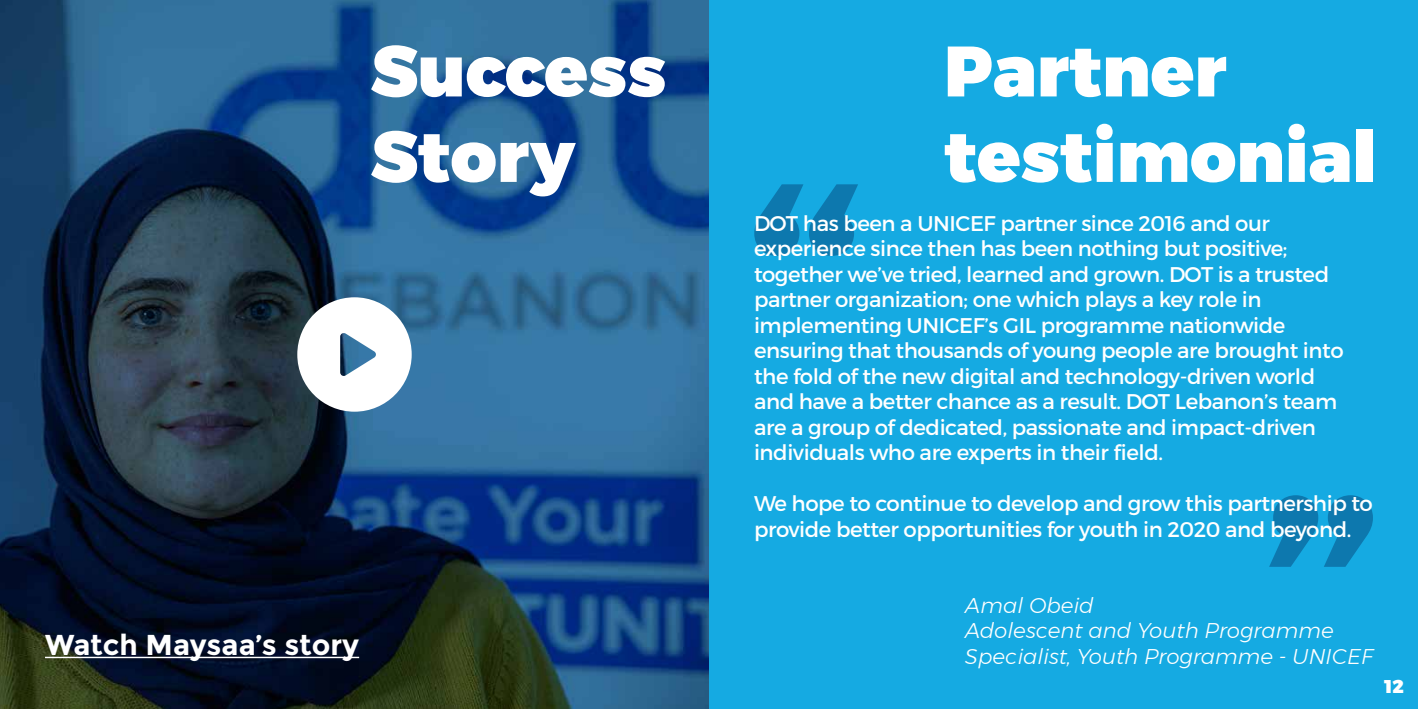
<style>
.page{position:relative;width:1418px;height:709px;background:#fff}
.page>*{position:absolute;margin:0;border:0;box-sizing:border-box;transform-origin:0 0}
.t1{font:900 71.25px/85.4px "Montserrat";color:#fff}
.t2{font:700 28.75px "Montserrat";color:#fff}
.t3{font:21.25px/25.5px "Montserrat";letter-spacing:-.02em;color:#fff}
.t4{font:italic 300 21.25px/25.5px "Montserrat";color:#fff}
.t5{font:900 18.5px "Montserrat";color:#fff}
</style>
<div class="page">
<img style="left:0;top:0;width:709px;height:709px">
<hr style="left:45px;top:656px;width:314px;height:2px;background:#fff">
<div style="left:709px;top:0;width:708px;height:709px;background:#15aae2"></div>
<svg style="left:1269px;top:495px;width:103px;height:72px"></svg>
<svg style="left:754px;top:184px;width:104px;height:72px"></svg>
<svg style="left:297px;top:297px;width:115px;height:115px"></svg>
<h1 class="t1" style="left:370px;top:29px;width:297px">Success<br>Story</h1>
<h2 class="t2" style="left:45px;top:628px;width:316px">Watch Maysaa’s story</h2>
<h1 class="t1" style="left:944px;top:29px;width:434px">Partner testimonial</h1>
<p class="t3" style="left:754px;top:210px;width:591px">DOT has been a UNICEF partner since 2016 and our experience since then has been nothing but positive; together we’ve tried, learned and grown. DOT is a trusted partner organization; one which plays a key role in implementing UNICEF’s GIL programme nationwide ensuring that thousands of young people are brought into the fold of the new digital and technology-driven world and have a better chance as a result. DOT Lebanon’s team are a group of dedicated, passionate and impact-driven individuals who are experts in their field.</p>
<p class="t3" style="left:754px;top:491px;width:620px">We hope to continue to develop and grow this partnership to provide better opportunities for youth in 2020 and beyond.</p>
<p class="t4" style="left:965px;top:592px;width:409px">Amal Obeid<br>Adolescent and Youth Programme<br>Specialist, Youth Programme - UNICEF</p>
<p class="t5" style="left:1384px;top:671px;width:21px">12</p>
</div>
